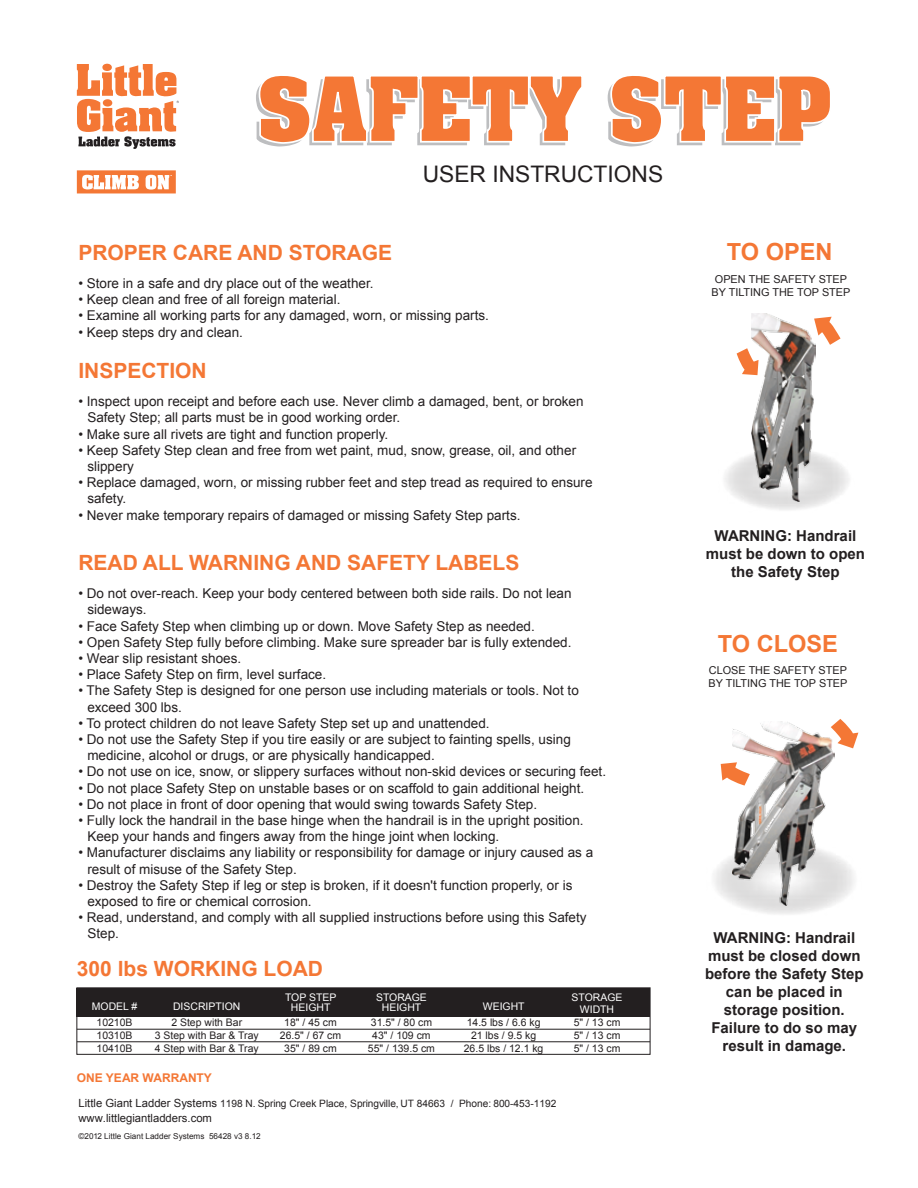
<style>
.page{position:relative;width:918px;height:1188px;background:#fff}
.page>*{position:absolute;margin:0;border:0;box-sizing:border-box;transform-origin:0 0}
.t1{font:700 23.55px "Arial";color:#f47735}
.t2{font:22.8px "Arial";color:#231f20}
.t3{font:700 21px "Arial";color:#f47735}
.t4{font:700 15px/18px "Arial";color:#231f20;text-align:center}
.t5{font:13.5px/16.2px "Arial";color:#231f20}
.t6{font:700 12px "Arial";color:#f47735}
.t7{font:11.25px "Arial";color:#231f20}
.t8{font:10.95px/13px "Arial";color:#231f20;text-align:center}
.t9{font:10.5px/12.6px "Arial";color:#231f20;text-align:center}
.t10{font:10.5px/12.6px "Arial";color:#fff;text-align:center}
.t11{font:10.2px "Arial";color:#231f20}
.t12{font:8.1px "Arial";color:#231f20}
.s1{font-size:11.25px}
</style>
<div class="page">
<svg style="left:256px;top:76px;width:326px;height:71px"></svg>
<svg style="left:608px;top:76px;width:222px;height:71px"></svg>
<svg style="left:77px;top:170px;width:99px;height:23px"></svg>
<svg style="left:77px;top:64px;width:102px;height:85px"></svg>
<div style="left:77px;top:988px;width:573px;height:28px;background:#231f20"></div>
<div style="left:77px;top:988px;width:573px;height:67px;border:1px solid #231f20"></div>
<hr style="left:77px;top:1029px;width:573px;height:1px;background:#231f20">
<hr style="left:77px;top:1041px;width:573px;height:1px;background:#231f20">
<img style="left:724px;top:453px;width:125px;height:57px">
<img style="left:751px;top:314px;width:65px;height:187px">
<img style="left:732px;top:721px;width:102px;height:185px">
<svg style="left:814px;top:317px;width:27px;height:28px"></svg>
<svg style="left:737px;top:348px;width:22px;height:27px"></svg>
<svg style="left:831px;top:719px;width:27px;height:29px"></svg>
<svg style="left:721px;top:762px;width:29px;height:24px"></svg>
<h2 class="t2" style="left:423px;top:159px;width:242px">USER INSTRUCTIONS</h2>
<h3 class="t3" style="left:78px;top:238px;width:315px">PROPER CARE AND STORAGE</h3>
<p class="t5" style="left:78px;top:275px;width:297px">• Store in a safe and dry place out of the weather.</p>
<p class="t5" style="left:78px;top:291px;width:264px">• Keep clean and free of all foreign material.</p>
<p class="t5" style="left:78px;top:308px;width:412px">• Examine all working parts for any damaged, worn, or missing parts.</p>
<p class="t5" style="left:78px;top:324px;width:166px">• Keep steps dry and clean.</p>
<h3 class="t3" style="left:78px;top:357px;width:130px">INSPECTION</h3>
<p class="t5" style="left:87px;top:393px;width:498px;text-indent:-9px">• Inspect upon receipt and before each use. Never climb a damaged, bent, or broken<br>Safety Step; all parts must be in good working order.</p>
<p class="t5" style="left:78px;top:426px;width:311px">• Make sure all rivets are tight and function properly.</p>
<p class="t5" style="left:87px;top:442px;width:490px;text-indent:-9px">• Keep Safety Step clean and free from wet paint, mud, snow, grease, oil, and other slippery</p>
<p class="t5" style="left:87px;top:474px;width:507px;text-indent:-9px">• Replace damaged, worn, or missing rubber feet and step tread as required to ensure safety.</p>
<p class="t5" style="left:78px;top:507px;width:444px">• Never make temporary repairs of damaged or missing Safety Step parts.</p>
<h3 class="t3" style="left:78px;top:549px;width:443px">READ ALL WARNING AND SAFETY LABELS</h3>
<p class="t5" style="left:87px;top:585px;width:486px;text-indent:-9px">• Do not over-reach. Keep your body centered between both side rails. Do not lean sideways.</p>
<p class="t5" style="left:78px;top:618px;width:458px">• Face Safety Step when climbing up or down. Move Safety Step as needed.</p>
<p class="t5" style="left:78px;top:634px;width:495px">• Open Safety Step fully before climbing. Make sure spreader bar is fully extended.</p>
<p class="t5" style="left:78px;top:650px;width:164px">• Wear slip resistant shoes.</p>
<p class="t5" style="left:78px;top:666px;width:249px">• Place Safety Step on firm, level surface.</p>
<p class="t5" style="left:87px;top:683px;width:493px;text-indent:-9px">• The Safety Step is designed for one person use including materials or tools. Not to exceed 300 lbs.</p>
<p class="t5" style="left:78px;top:715px;width:413px">• To protect children do not leave Safety Step set up and unattended.</p>
<p class="t5" style="left:87px;top:731px;width:485px;text-indent:-9px">• Do not use the Safety Step if you tire easily or are subject to fainting spells, using medicine, alcohol or drugs, or are physically handicapped.</p>
<p class="t5" style="left:78px;top:764px;width:529px">• Do not use on ice, snow, or slippery surfaces without non-skid devices or securing feet.</p>
<p class="t5" style="left:78px;top:780px;width:507px">• Do not place Safety Step on unstable bases or on scaffold to gain additional height.</p>
<p class="t5" style="left:78px;top:796px;width:460px">• Do not place in front of door opening that would swing towards Safety Step.</p>
<p class="t5" style="left:87px;top:812px;width:498px;text-indent:-9px">• Fully lock the handrail in the base hinge when the handrail is in the upright position.<br>Keep your hands and fingers away from the hinge joint when locking.</p>
<p class="t5" style="left:87px;top:845px;width:507px;text-indent:-9px">• Manufacturer disclaims any liability or responsibility for damage or injury caused as a result of misuse of the Safety Step.</p>
<p class="t5" style="left:87px;top:877px;width:487px;text-indent:-9px">• Destroy the Safety Step if leg or step is broken, if it doesn't function properly, or is exposed to fire or chemical corrosion.</p>
<p class="t5" style="left:87px;top:909px;width:501px;text-indent:-9px">• Read, understand, and comply with all supplied instructions before using this Safety<br>Step.</p>
<h3 class="t3" style="left:77px;top:955px;width:248px">300 lbs WORKING LOAD</h3>
<p class="t10" style="left:92px;top:1001px;width:47px">MODEL #</p>
<p class="t10" style="left:173px;top:1001px;width:69px">DISCRIPTION</p>
<p class="t10" style="left:382px;top:1001px;width:41px">HEIGHT</p>
<p class="t10" style="left:483px;top:1001px;width:43px">WEIGHT</p>
<p class="t10" style="left:572px;top:991px;width:52px">STORAGE<br>WIDTH</p>
<p class="t9" style="left:368px;top:1017px;width:69px">31.5" / 80 cm<br>43" / 109 cm<br>55" / 139.5 cm</p>
<p class="t9" style="left:464px;top:1017px;width:81px">14.5 lbs / 6.6 kg<br>21 lbs / 9.5 kg<br>26.5 lbs / 12.1 kg</p>
<p class="t9" style="left:574px;top:1017px;width:48px;text-align:justify">5" / 13 cm 5" / 13 cm 5" / 13 cm</p>
<p class="t10" style="left:285px;top:992px;width:53px;line-height:10.5px">TOP STEP<br>HEIGHT</p>
<p class="t9" style="left:280px;top:1017px;width:63px">18" / 45 cm<br>26.5" / 67 cm<br>35" / 89 cm</p>
<p class="t10" style="left:376px;top:991px;width:52px">STORAGE</p>
<p class="t9" style="left:97px;top:1017px;width:38px;text-align:justify">10210B 10310B 10410B</p>
<p class="t9" style="left:155px;top:1017px;width:105px">2 Step with Bar<br>3 Step with Bar &amp; Tray<br>4 Step with Bar &amp; Tray</p>
<p class="t6" style="left:77px;top:1070px;width:137px">ONE YEAR WARRANTY</p>
<p class="t11" style="left:78px;top:1097px;width:480px"><span class="s1">Little Giant Ladder Systems</span> 1198 N. Spring Creek Place, Springville, UT 84663 / Phone: 800-453-1192</p>
<p class="t7" style="left:78px;top:1111px;width:135px">www.littlegiantladders.com</p>
<p class="t12" style="left:78px;top:1131px;width:184px">©2012 Little Giant Ladder Systems 56428 v3 8.12</p>
<h1 class="t1" style="left:727px;top:236px;width:107px">TO OPEN</h1>
<p class="t8" style="left:712px;top:272px;width:140px">OPEN THE SAFETY STEP<br>BY TILTING THE TOP STEP</p>
<p class="t4" style="left:706px;top:527px;width:161px">WARNING: Handrail must be down to open the Safety Step</p>
<h1 class="t1" style="left:718px;top:628px;width:122px">TO CLOSE</h1>
<p class="t8" style="left:709px;top:663px;width:140px;text-align:left">CLOSE THE SAFETY STEP<br>BY TILTING THE TOP STEP</p>
<p class="t4" style="left:705px;top:930px;width:160px">WARNING: Handrail must be closed down before the Safety Step can be placed in storage position.<br>Failure to do so may result in damage.</p>
</div>
